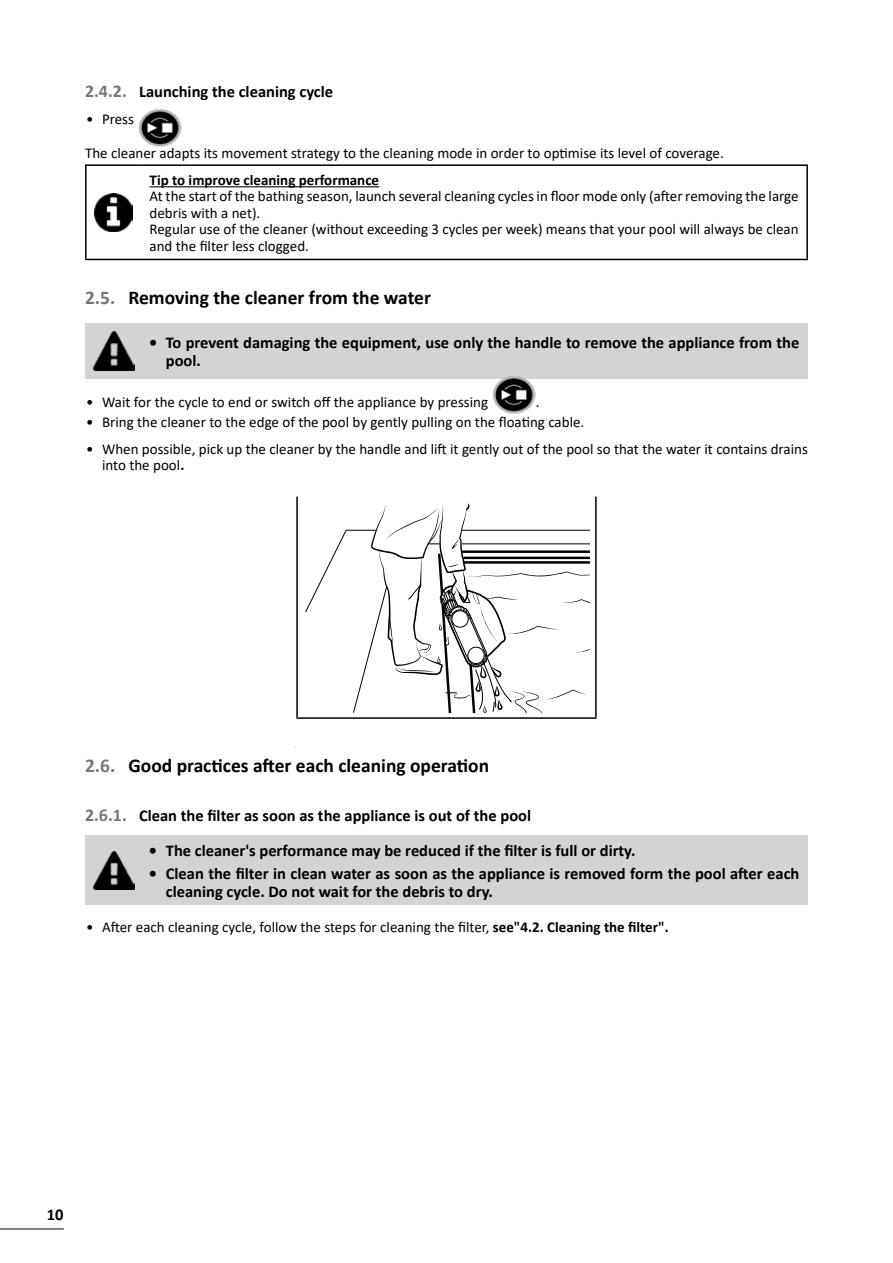
<style>
.page{position:relative;width:893px;height:1263px;background:#fff}
.page>*{position:absolute;margin:0;border:0;box-sizing:border-box;transform-origin:0 0}
.t1{font:700 19.5px "Calibri";color:#000}
.t2{font:700 16.5px/18px "Calibri";color:#000}
.t3{font:15px/16.5px "Calibri";color:#000}
.t4{font:700 15px "Calibri";color:#000}
.s1{font-size:18px;color:#76777a}
.s2{color:#76777a}
.s3{font-weight:700}
</style>
<div class="page">
<hr style="left:0;top:1228px;width:64px;height:1px;background:#000">
<img style="left:138px;top:109px;width:44px;height:37px">
<hr style="left:85px;top:164px;width:56px;height:2px;background:#000">
<hr style="left:85px;top:166px;width:2px;height:93px;background:#000">
<hr style="left:141px;top:164px;width:667px;height:2px;background:#000">
<hr style="left:806px;top:166px;width:2px;height:93px;background:#000">
<hr style="left:85px;top:259px;width:56px;height:1px;background:#000">
<hr style="left:141px;top:259px;width:667px;height:1px;background:#000">
<img style="left:94px;top:193px;width:39px;height:38px">
<hr style="left:150px;top:186px;width:229px;height:1px;background:#000">
<div style="left:85px;top:323px;width:55px;height:55px;background:#d1d3d4"></div>
<div style="left:140px;top:323px;width:668px;height:55px;background:#d1d3d4"></div>
<img style="left:94px;top:332px;width:41px;height:38px">
<img style="left:492px;top:376px;width:44px;height:37px">
<hr style="left:296px;top:497px;width:2px;height:220px;background:#000">
<hr style="left:595px;top:497px;width:2px;height:220px;background:#000">
<hr style="left:296px;top:717px;width:301px;height:2px;background:#000">
<svg style="left:305px;top:503px;width:285px;height:209px"></svg>
<div style="left:85px;top:835px;width:55px;height:70px;background:#d1d3d4"></div>
<div style="left:140px;top:835px;width:668px;height:70px;background:#d1d3d4"></div>
<img style="left:94px;top:851px;width:41px;height:38px">
<p class="t2" style="left:85px;top:83px;width:250px"><span class="s1">2.4.2.</span> Launching the cleaning cycle</p>
<p class="t3" style="left:86px;top:110px;width:49px">• Press</p>
<p class="t3" style="left:85px;top:145px;width:640px">The cleaner adapts its movement strategy to the cleaning mode in order to optimise its level of coverage.</p>
<p class="t4" style="left:150px;top:169px;width:231px">Tip to improve cleaning performance</p>
<p class="t3" style="left:150px;top:188px;width:651px">At the start of the bathing season, launch several cleaning cycles in floor mode only (after removing the large debris with a net).<br>Regular use of the cleaner (without exceeding 3 cycles per week) means that your pool will always be clean and the filter less clogged.</p>
<h1 class="t1" style="left:85px;top:284px;width:347px"><span class="s2">2.5.</span> Removing the cleaner from the water</h1>
<p class="t2" style="left:166px;top:333px;width:635px;text-indent:-17px">• To prevent damaging the equipment, use only the handle to remove the appliance from the pool.</p>
<p class="t3" style="left:86px;top:393px;width:404px">• Wait for the cycle to end or switch off the appliance by pressing</p>
<p class="t3" style="left:536px;top:393px;width:5px">.</p>
<p class="t3" style="left:86px;top:413px;width:500px">• Bring the cleaner to the edge of the pool by gently pulling on the floating cable.</p>
<p class="t3" style="left:102px;top:440px;width:707px;text-indent:-16px">• When possible, pick up the cleaner by the handle and lift it gently out of the pool so that the water it contains drains into the pool<span class="s3">.</span></p>
<h1 class="t1" style="left:85px;top:751px;width:406px"><span class="s2">2.6.</span> Good practices after each cleaning operation</h1>
<p class="t2" style="left:85px;top:806px;width:448px"><span class="s1">2.6.1.</span> Clean the filter as soon as the appliance is out of the pool</p>
<p class="t2" style="left:149px;top:841px;width:488px">• The cleaner's performance may be reduced if the filter is full or dirty.</p>
<p class="t2" style="left:166px;top:864px;width:635px;text-indent:-17px">• Clean the filter in clean water as soon as the appliance is removed form the pool after each cleaning cycle. Do not wait for the debris to dry.</p>
<p class="t3" style="left:86px;top:918px;width:584px">• After each cleaning cycle, follow the steps for cleaning the filter, <span class="s3">see"4.2. Cleaning the filter".</span></p>
<p class="t2" style="left:47px;top:1206px;width:18px">10</p>
</div>
